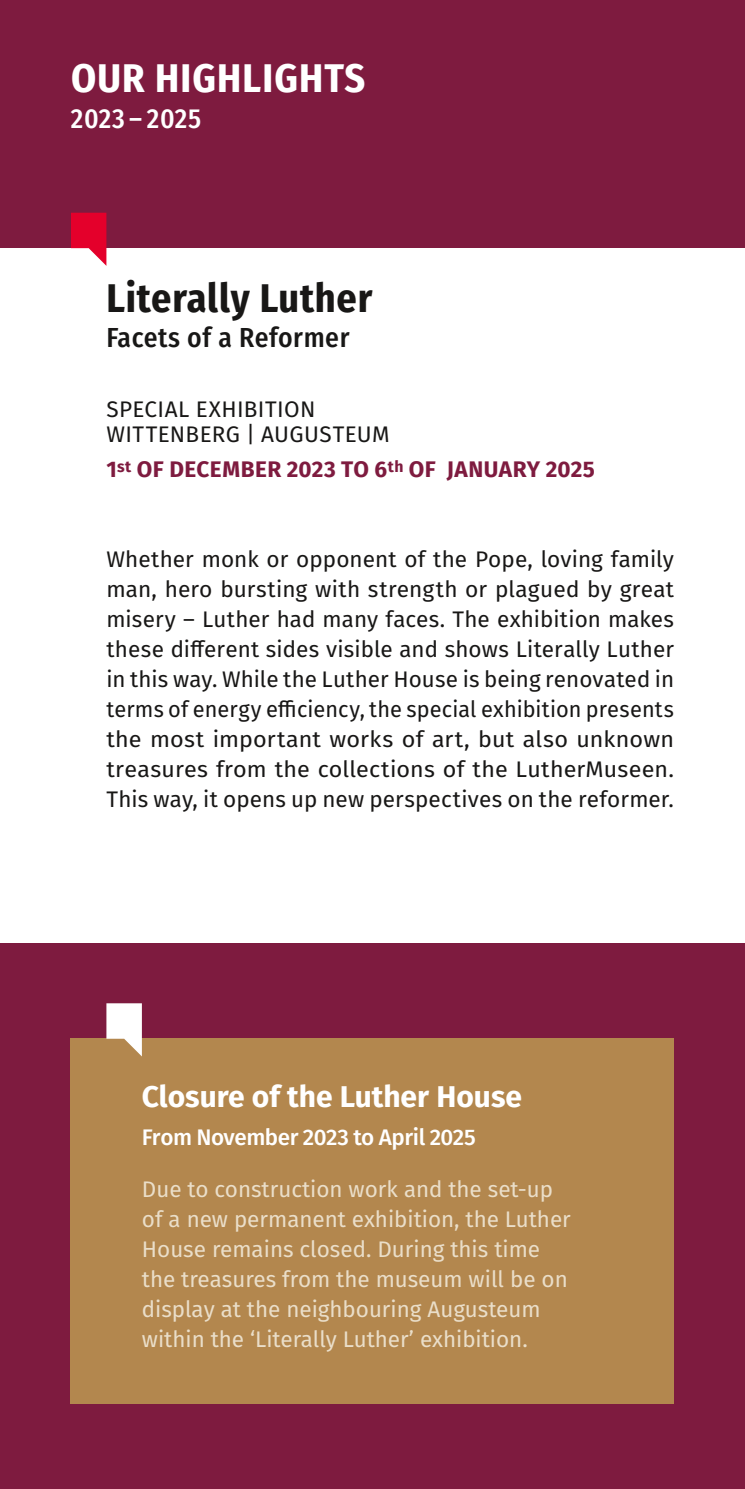
<style>
.page{position:relative;width:745px;height:1489px;background:#fff}
.page>*{position:absolute;margin:0;border:0;box-sizing:border-box;transform-origin:0 0}
.t1{font:700 40px "Fira Sans Condensed";letter-spacing:.02em;color:#181716}
.t2{font:700 40px "Fira Sans Condensed";letter-spacing:.03em;color:#fff}
.t3{font:700 30px "Fira Sans";color:#fff}
.t4{font:500 27.5px "Fira Sans Condensed";letter-spacing:.02em;color:#181716}
.t5{font:500 27.5px "Fira Sans Condensed";letter-spacing:.02em;color:#fff}
.t6{font:22.5px/30px "Fira Sans";letter-spacing:.01em;color:#181716}
.t7{font:22.5px/30px "Fira Sans";color:#eadec9}
.t8{font:700 22.5px "Fira Sans";letter-spacing:.02em;color:#7e1b3f}
.t9{font:500 22.5px "Fira Sans";letter-spacing:-.02em;color:#fff}
</style>
<div class="page">
<div style="left:0;top:0;width:744px;height:1488px;background:#7e1b3f"></div>
<div style="left:0;top:248px;width:744px;height:695px;background:#fff"></div>
<svg style="left:71px;top:213px;width:35px;height:53px"></svg>
<div style="left:71px;top:1038px;width:602px;height:365px;background:#b3874e"></div>
<svg style="left:106px;top:1003px;width:36px;height:53px"></svg>
<h1 class="t2" style="left:71px;top:45px;width:295px">OUR HIGHLIGHTS</h1>
<p class="t5" style="left:71px;top:96px;width:132px">2023 – 2025</p>
<h1 class="t1" style="left:106px;top:264px;width:267px">Literally Luther</h1>
<p class="t4" style="left:106px;top:315px;width:244px">Facets of a Reformer</p>
<p class="t6" style="left:106px;top:396px;width:284px;line-height:25px">SPECIAL EXHIBITION<br>WITTENBERG | AUGUSTEUM</p>
<p class="t8" style="left:106px;top:450px;width:489px">1<sup>st</sup> OF DECEMBER 2023 TO 6<sup>th</sup> OF JANUARY 2025</p>
<p class="t6" style="left:106px;top:543px;width:569px;text-align:justify">Whether monk or opponent of the Pope, loving family man, hero bursting with strength or plagued by great misery – Luther had many faces. The exhibition makes these different sides visible and shows Literally Luther in this way. While the Luther House is being renovated in terms of energy efficiency, the special exhibition presents the most important works of art, but also unknown treasures from the collections of the LutherMuseen.<br>This way, it opens up new perspectives on the reformer.</p>
<h2 class="t3" style="left:142px;top:1071px;width:381px">Closure of the Luther House</h2>
<p class="t9" style="left:142px;top:1118px;width:335px">From November 2023 to April 2025</p>
<p class="t7" style="left:142px;top:1173px;width:430px">Due to construction work and the set-up of a new permanent exhibition, the Luther House remains closed. During this time the treasures from the museum will be on display at the neighbouring Augusteum within the ‘Literally Luther’ exhibition.</p>
</div>
